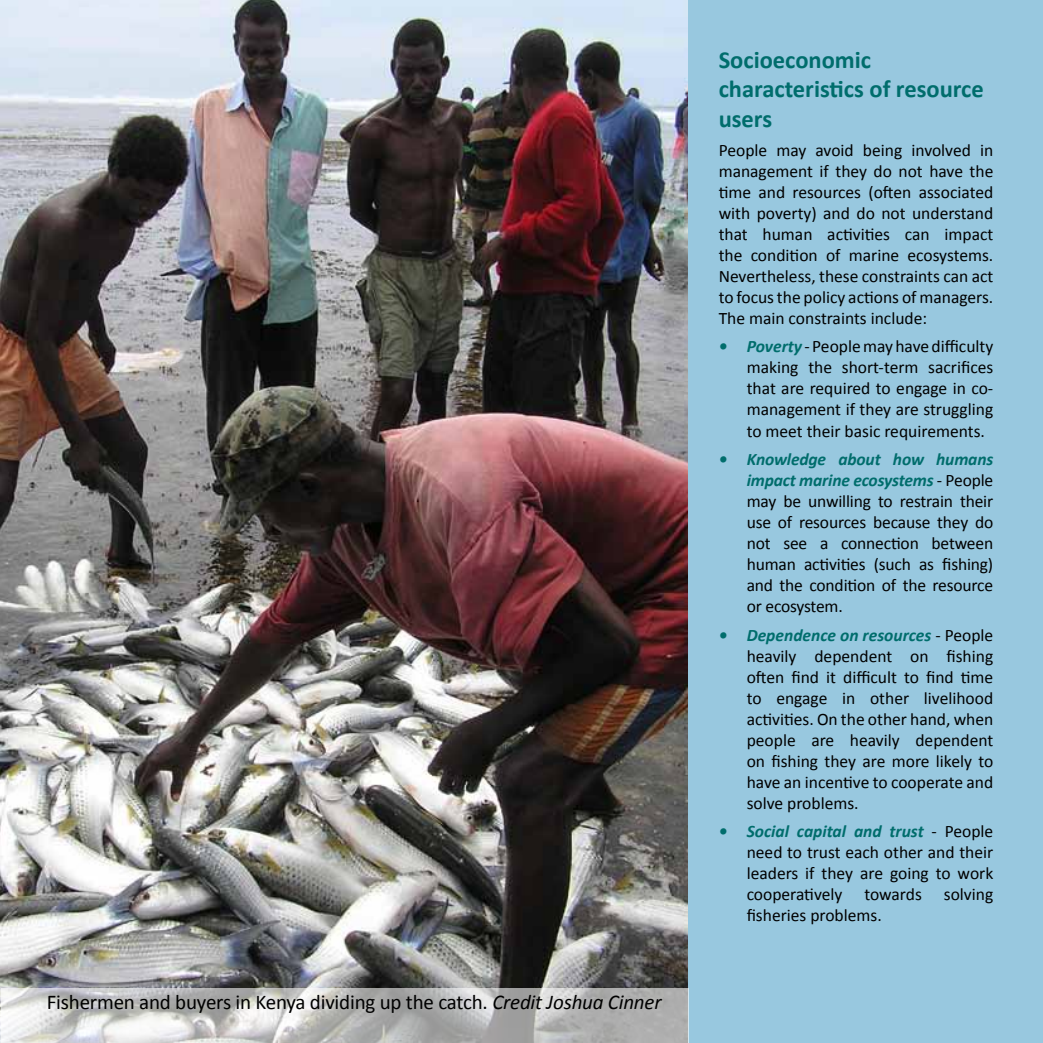
<style>
.page{position:relative;width:1043px;height:1043px;background:#fff}
.page>*{position:absolute;margin:0;border:0;box-sizing:border-box;transform-origin:0 0}
.t1{font:700 24.5px/29.4px "Calibri";color:#006d6c}
.t2{font:21px "Calibri";letter-spacing:-.01em;color:#000}
.t3{font:17.5px/21px "Calibri";color:#000;text-align:justify}
.s1{font-style:italic}
.s2{font-weight:700;font-style:italic;color:#006d6c}
</style>
<div class="page">
<img style="left:1px;top:0;width:687px;height:1039px">
<div style="left:688px;top:0;width:354px;height:1042px;background:#98c8df"></div>
<svg style="left:2px;top:987px;width:686px;height:55px;background:#bdbdbd"></svg>
<p class="t2" style="left:47px;top:988px;width:616px">Fishermen and buyers in Kenya dividing up the catch. <span class="s1">Credit Joshua Cinner</span></p>
<h1 class="t1" style="left:718px;top:45px;width:266px">Socioeconomic characteristics of resource users</h1>
<p class="t3" style="left:718px;top:139px;width:276px">People may avoid being involved in management if they do not have the time and resources (often associated with poverty) and do not understand that human activities can impact the condition of marine ecosystems.<br>Nevertheless, these constraints can act to focus the policy actions of managers.<br>The main constraints include:</p>
<p class="t3" style="left:746px;top:336px;width:248px;text-indent:-28px"><span class="s2">• Poverty</span> - People may have difficulty making the short-term sacrifices that are required to engage in co&shy;management if they are struggling to meet their basic requirements.</p>
<p class="t3" style="left:746px;top:448px;width:248px;text-indent:-28px"><span class="s2">• Knowledge about how humans impact marine ecosystems</span> - People may be unwilling to restrain their use of resources because they do not see a connection between human activities (such as fishing) and the condition of the resource or ecosystem.</p>
<p class="t3" style="left:746px;top:624px;width:248px;text-indent:-28px"><span class="s2">• Dependence on resources</span> - People heavily dependent on fishing often find it difficult to find time to engage in other livelihood activities. On the other hand, when people are heavily dependent on fishing they are more likely to have an incentive to cooperate and solve problems.</p>
<p class="t3" style="left:746px;top:820px;width:248px;text-indent:-28px"><span class="s2">• Social capital and trust</span> - People need to trust each other and their leaders if they are going to work cooperatively</p>
<p class="t3" style="left:864px;top:883px;width:59px">towards</p>
<p class="t3" style="left:943px;top:883px;width:51px">solving</p>
<p class="t3" style="left:746px;top:904px;width:137px">fisheries problems.</p>
</div>
